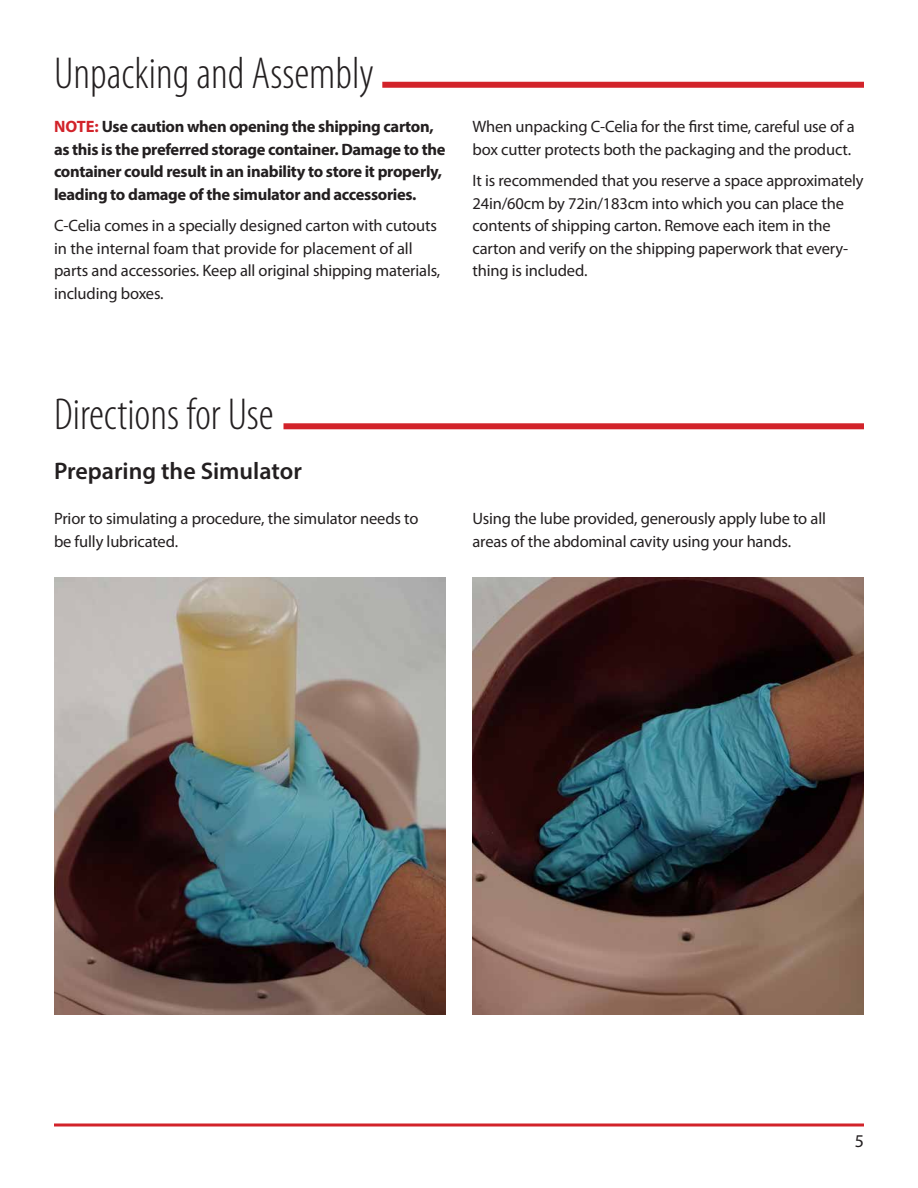
<style>
.page{position:relative;width:918px;height:1188px;background:#fff}
.page>*{position:absolute;margin:0;border:0;box-sizing:border-box;transform-origin:0 0}
.t1{font:300 condensed 45px "Myriad Pro";color:#231f20}
.t2{font:600 24px "Myriad Pro";color:#231f20}
.t3{font:18px "Myriad Pro";color:#231f20}
.t4{font:16.5px/22.5px "Myriad Pro";letter-spacing:-.01em;color:#231f20}
.t5{font:700 16.5px/22.5px "Myriad Pro";letter-spacing:-.02em;color:#231f20}
.s1{color:#d2232a}
</style>
<div class="page">
<hr style="left:54px;top:1124px;width:810px;height:2px;background:#d2232a">
<div style="left:382px;top:82px;width:482px;height:6px;background:#d2232a"></div>
<div style="left:284px;top:423px;width:580px;height:6px;background:#d2232a"></div>
<img style="left:54px;top:578px;width:392px;height:436px">
<img style="left:472px;top:578px;width:392px;height:436px">
<h1 class="t1" style="left:54px;top:49px;width:321px">Unpacking and Assembly</h1>
<p class="t5" style="left:54px;top:115px;width:393px"><span class="s1">NOTE:</span> Use caution when opening the shipping carton, as this is the preferred storage container. Damage to the container could result in an inability to store it properly, leading to damage of the simulator and accessories.</p>
<p class="t4" style="left:54px;top:214px;width:388px">C-Celia comes in a specially designed carton with cutouts in the internal foam that provide for placement of all parts and accessories. Keep all original shipping materials, including boxes.</p>
<p class="t4" style="left:473px;top:115px;width:384px">When unpacking C-Celia for the first time, careful use of a box cutter protects both the packaging and the product.</p>
<p class="t4" style="left:473px;top:169px;width:393px">It is recommended that you reserve a space approximately 24in/60cm by 72in/183cm into which you can place the contents of shipping carton. Remove each item in the carton and verify on the shipping paperwork that every&shy;thing is included.</p>
<h1 class="t1" style="left:54px;top:390px;width:221px">Directions for Use</h1>
<h2 class="t2" style="left:54px;top:456px;width:249px">Preparing the Simulator</h2>
<p class="t4" style="left:54px;top:507px;width:366px">Prior to simulating a procedure, the simulator needs to be fully lubricated.</p>
<p class="t4" style="left:473px;top:507px;width:355px">Using the lube provided, generously apply lube to all areas of the abdominal cavity using your hands.</p>
<p class="t3" style="left:855px;top:1130px;width:11px">5</p>
</div>
